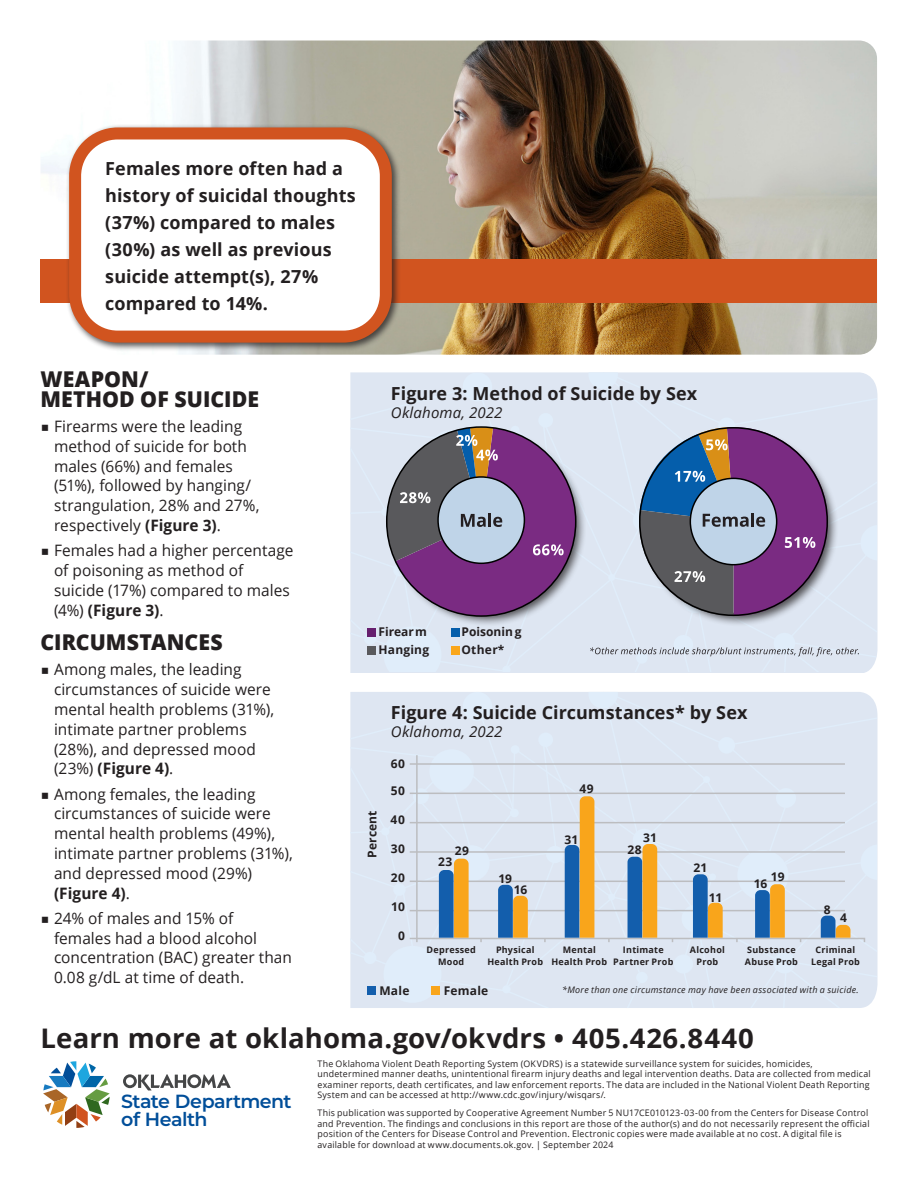
<style>
.page{position:relative;width:918px;height:1188px;background:#fff}
.page>*{position:absolute;margin:0;border:0;box-sizing:border-box;transform-origin:0 0}
.t1{font:700 27px "Open Sans";letter-spacing:.005em;color:#231f20}
.body_text_left{font:800 21.75px/19.8px "Open Sans";letter-spacing:.005em;color:#231f20}
.t2{font:600 19.05px/18.3px "Montserrat";letter-spacing:-.035em;color:#014e99}
.body_text_left-2{font:700 18px/27px "Open Sans";letter-spacing:.005em;color:#231f20}
.t3{font:15.75px/19.8px "Open Sans";letter-spacing:.005em;color:#231f20}
.t4{font:italic 15px "Open Sans";letter-spacing:.01em;color:#231f20}
.t5{font:700 12px "Open Sans";letter-spacing:.02em;color:#231f20}
.t6{font:700 12px/18px "Open Sans";color:#241f21}
.body_text_left-3{font:9px/10.5px "Open Sans";letter-spacing:.025em;color:#231f20}
.t7{font:700 9px/12px "Open Sans";letter-spacing:.03em;color:#231f20;text-align:center}
.t8{font:italic 9px "Open Sans";letter-spacing:.03em;color:#231f20}
.s1{font-family:"Montserrat";font-weight:700}
.s2{font-weight:700}
</style>
<div class="page">
<img style="left:40px;top:40px;width:837px;height:315px">
<div style="left:40px;top:259px;width:837px;height:43px;background:#d1541f"></div>
<svg style="left:123px;top:1074px;width:108px;height:16px"></svg>
<svg style="left:43px;top:1061px;width:67px;height:67px"></svg>
<svg style="left:350px;top:372px;width:238px;height:185px;background:#dee6f2"></svg>
<div style="left:463px;top:372px;width:29px;height:29px;background:#e0edfa;border-radius:50%"></div>
<svg style="left:350px;top:692px;width:527px;height:316px;background:#d6dde6"></svg>
<div style="left:66px;top:124px;width:334px;height:227px;background:#231f20;opacity:.75"></div>
<div style="left:75px;top:133px;width:311px;height:204px;background:#fff;border-radius:43px"></div>
<div style="left:69px;top:127px;width:323px;height:216px;border:12px solid #d1541f;border-radius:43px"></div>
<div style="left:388px;top:428px;width:198px;height:199px;background:#231f20;opacity:.75"></div>
<svg style="left:350px;top:385px;width:231px;height:287px;background:#b1a7c1"></svg>
<svg style="left:588px;top:372px;width:289px;height:300px;background:#b8b8cd"></svg>
<p class="body_text_left-2" style="left:105px;top:155px;width:252px">Females more often had a history of suicidal thoughts (37%) compared to males (30%) as well as previous suicide attempt(s), 27% compared to 14%.</p>
<p class="body_text_left" style="left:40px;top:368px;width:220px">WEAPON/<br>METHOD OF SUICIDE</p>
<p class="t3" style="left:54px;top:416px;width:207px;text-indent:-14px"><span class="s1">■</span> Firearms were the leading method of suicide for both males (66%) and females (51%), followed by hanging/ strangulation, 28% and 27%, respectively <span class="s2">(Figure 3)</span>.</p>
<p class="t3" style="left:54px;top:540px;width:241px;text-indent:-14px"><span class="s1">■</span> Females had a higher percentage of poisoning as method of suicide (17%) compared to males (4%) <span class="s2">(Figure 3)</span>.</p>
<p class="body_text_left" style="left:40px;top:631px;width:184px">CIRCUMSTANCES</p>
<p class="t3" style="left:54px;top:659px;width:222px;text-indent:-14px"><span class="s1">■</span> Among males, the leading circumstances of suicide were mental health problems (31%), intimate partner problems (28%), and depressed mood (23%) <span class="s2">(Figure 4)</span>.</p>
<p class="t3" style="left:54px;top:784px;width:240px;text-indent:-14px"><span class="s1">■</span> Among females, the leading circumstances of suicide were mental health problems (49%), intimate partner problems (31%), and depressed mood (29%) <span class="s2">(Figure 4)</span>.</p>
<p class="t3" style="left:54px;top:908px;width:239px;text-indent:-14px"><span class="s1">■</span> 24% of males and 15% of females had a blood alcohol concentration (BAC) greater than<br>0.08 g/dL at time of death.</p>
<p class="body_text_left-2" style="left:391px;top:380px;width:308px">Figure 3: Method of Suicide by Sex</p>
<p class="t4" style="left:391px;top:403px;width:113px">Oklahoma, 2022</p>
<h3 class="t6" style="left:379px;top:623px;width:52px">Firearm<br>Hanging</h3>
<h3 class="t6" style="left:462px;top:623px;width:62px">Poisoning<br>Other*</h3>
<p class="t5" style="left:364px;top:858px;width:49px;rotate:-90deg">Percent</p>
<p class="body_text_left-2" style="left:391px;top:699px;width:358px">Figure 4: Suicide Circumstances* by Sex</p>
<p class="t4" style="left:391px;top:721px;width:113px">Oklahoma, 2022</p>
<p class="t5" style="left:391px;top:755px;width:16px">60</p>
<p class="t5" style="left:391px;top:782px;width:16px">50</p>
<p class="t5" style="left:391px;top:811px;width:16px">40</p>
<p class="t5" style="left:391px;top:840px;width:16px">30</p>
<p class="t5" style="left:391px;top:869px;width:16px">20</p>
<p class="t5" style="left:391px;top:898px;width:15px">10</p>
<p class="t5" style="left:398px;top:927px;width:8px">0</p>
<p class="t5" style="left:580px;top:780px;width:16px">49</p>
<p class="t5" style="left:455px;top:843px;width:16px">29</p>
<p class="t5" style="left:438px;top:853px;width:16px">23</p>
<p class="t5" style="left:498px;top:870px;width:15px">19</p>
<p class="t5" style="left:514px;top:881px;width:15px">16</p>
<p class="t5" style="left:564px;top:831px;width:15px">31</p>
<p class="t5" style="left:643px;top:829px;width:15px">31</p>
<p class="t5" style="left:627px;top:842px;width:16px">28</p>
<p class="t5" style="left:693px;top:859px;width:16px">21</p>
<p class="t5" style="left:709px;top:889px;width:15px">11</p>
<p class="t5" style="left:771px;top:868px;width:15px">19</p>
<p class="t5" style="left:754px;top:875px;width:15px">16</p>
<p class="t7" style="left:426px;top:943px;width:51px">Depressed<br>Mood</p>
<p class="t7" style="left:496px;top:943px;width:40px">Physical</p>
<p class="t7" style="left:487px;top:955px;width:57px">Health Prob</p>
<p class="t7" style="left:563px;top:943px;width:35px">Mental</p>
<p class="t7" style="left:551px;top:955px;width:57px">Health Prob</p>
<p class="t7" style="left:613px;top:943px;width:62px">Intimate<br>Partner Prob</p>
<p class="t7" style="left:690px;top:943px;width:37px">Alcohol</p>
<p class="t7" style="left:697px;top:955px;width:23px">Prob</p>
<p class="t7" style="left:747px;top:943px;width:50px">Substance</p>
<p class="t7" style="left:745px;top:955px;width:55px">Abuse Prob</p>
<p class="t5" style="left:824px;top:901px;width:8px">8</p>
<p class="t5" style="left:840px;top:910px;width:8px">4</p>
<p class="t7" style="left:816px;top:943px;width:41px">Criminal</p>
<p class="t7" style="left:811px;top:955px;width:50px">Legal Prob</p>
<p class="t5" style="left:379px;top:982px;width:32px">Male</p>
<p class="t5" style="left:444px;top:982px;width:46px">Female</p>
<p class="t8" style="left:562px;top:984px;width:298px">*More than one circumstance may have been associated with a suicide.</p>
<p class="t1" style="left:40px;top:1019px;width:715px">Learn more at oklahoma.gov/okvdrs • 405.426.8440</p>
<p class="t2" style="left:121px;top:1091px;width:172px">State Department of Health</p>
<p class="body_text_left-3" style="left:318px;top:1058px;width:555px">The Oklahoma Violent Death Reporting System (OKVDRS) is a statewide surveillance system for suicides, homicides, undetermined manner deaths, unintentional firearm injury deaths and legal intervention deaths. Data are collected from medical examiner reports, death certificates, and law enforcement reports. The data are included in the National Violent Death Reporting System and can be accessed at http://www.cdc.gov/injury/wisqars/.</p>
<p class="body_text_left-3" style="left:318px;top:1107px;width:554px">This publication was supported by Cooperative Agreement Number 5 NU17CE010123-03-00 from the Centers for Disease Control and Prevention. The findings and conclusions in this report are those of the author(s) and do not necessarily represent the official position of the Centers for Disease Control and Prevention. Electronic copies were made available at no cost. A digital file is available for download at www.documents.ok.gov. | September 2024</p>
</div>
